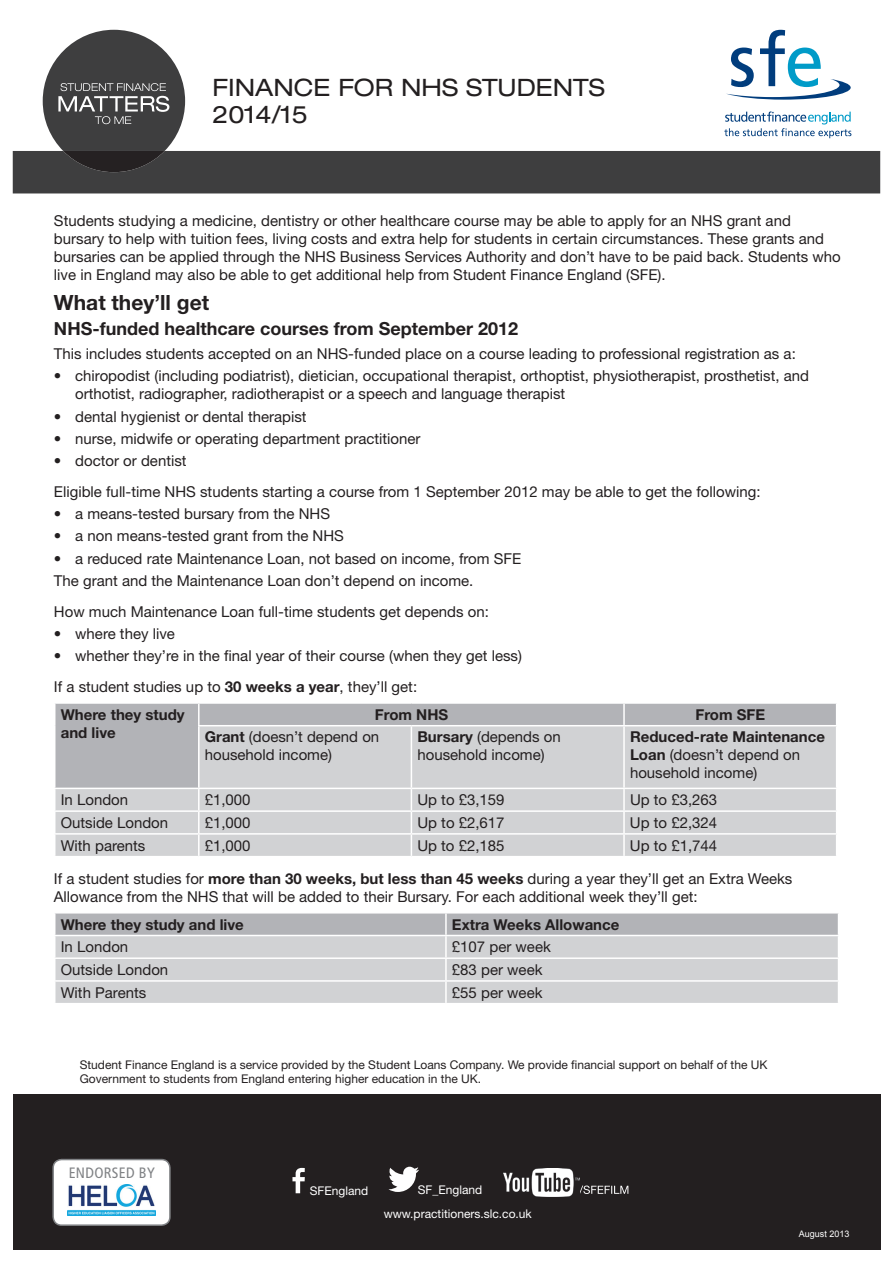
<style>
.page{position:relative;width:893px;height:1263px;background:#fff}
.page>*{position:absolute;margin:0;border:0;box-sizing:border-box;transform-origin:0 0}
.t1{font:expanded 24px/27px "Helvetica Neue LT Std";color:#231f20}
.t2{font:700 21px "Helvetica Neue LT Std";color:#231f20}
.t3{font:700 18px "Helvetica Neue LT Std";color:#231f20}
.t4{font:15px/18px "Helvetica Neue LT Std";color:#231f20}
.t5{font:700 15px/18px "Helvetica Neue LT Std";color:#231f20}
.t6{font:condensed 15px "Frutiger LT Std";letter-spacing:.02em;color:#808285}
.t7{font:12px/14.4px "Helvetica Neue LT Std";color:#231f20}
.t8{font:12px "Helvetica Neue LT Std";color:#fff}
.t9{font:9px "Arial";color:#fff}
.s1{font-weight:700}
</style>
<div class="page">
<div style="left:13px;top:1094px;width:867px;height:156px;background:#231f20"></div>
<div style="left:53px;top:1159px;width:117px;height:66px;background:#fff;border-radius:9px"></div>
<div style="left:52px;top:1159px;width:119px;height:67px;border:2px solid #808285;border-radius:9px"></div>
<img style="left:67px;top:1184px;width:88px;height:31px">
<svg style="left:292px;top:1168px;width:13px;height:25px"></svg>
<svg style="left:388px;top:1167px;width:31px;height:25px"></svg>
<svg style="left:580px;top:1185px;width:48px;height:9px"></svg>
<img style="left:503px;top:1168px;width:76px;height:28px">
<div style="left:55px;top:704px;width:781px;height:22px;background:#b2b3b7"></div>
<svg style="left:55px;top:726px;width:781px;height:130px;background:#cecfd1"></svg>
<hr style="left:198px;top:704px;width:2px;height:21px;background:#fff">
<hr style="left:623px;top:704px;width:2px;height:21px;background:#fff">
<hr style="left:198px;top:725px;width:213px;height:1px;background:#fff">
<hr style="left:198px;top:726px;width:2px;height:62px;background:#fff">
<hr style="left:411px;top:725px;width:213px;height:1px;background:#fff">
<hr style="left:411px;top:726px;width:1px;height:62px;background:#fff">
<hr style="left:624px;top:725px;width:213px;height:1px;background:#fff">
<hr style="left:623px;top:726px;width:2px;height:62px;background:#fff">
<hr style="left:54px;top:788px;width:145px;height:1px;background:#fff">
<hr style="left:199px;top:788px;width:212px;height:1px;background:#fff">
<hr style="left:198px;top:789px;width:2px;height:21px;background:#fff">
<hr style="left:411px;top:788px;width:213px;height:1px;background:#fff">
<hr style="left:624px;top:788px;width:213px;height:1px;background:#fff">
<hr style="left:623px;top:789px;width:2px;height:21px;background:#fff">
<hr style="left:54px;top:810px;width:145px;height:2px;background:#fff">
<hr style="left:199px;top:810px;width:212px;height:2px;background:#fff">
<hr style="left:198px;top:812px;width:2px;height:21px;background:#fff">
<hr style="left:411px;top:810px;width:213px;height:2px;background:#fff">
<hr style="left:624px;top:810px;width:213px;height:2px;background:#fff">
<hr style="left:623px;top:812px;width:2px;height:21px;background:#fff">
<hr style="left:54px;top:833px;width:145px;height:2px;background:#fff">
<hr style="left:199px;top:833px;width:212px;height:2px;background:#fff">
<hr style="left:198px;top:835px;width:2px;height:21px;background:#fff">
<hr style="left:411px;top:833px;width:213px;height:2px;background:#fff">
<svg style="left:411px;top:789px;width:1px;height:67px"></svg>
<hr style="left:624px;top:833px;width:213px;height:2px;background:#fff">
<hr style="left:623px;top:835px;width:2px;height:21px;background:#fff">
<svg style="left:55px;top:913px;width:784px;height:90px;background:#cccdcf"></svg>
<svg style="left:13px;top:30px;width:867px;height:163px"></svg>
<h1 class="t1" style="left:213px;top:73px;width:394px">FINANCE FOR NHS STUDENTS<br>2014/15</h1>
<p class="t4" style="left:54px;top:211px;width:788px">Students studying a medicine, dentistry or other healthcare course may be able to apply for an NHS grant and bursary to help with tuition fees, living costs and extra help for students in certain circumstances. These grants and bursaries can be applied through the NHS Business Services Authority and don’t have to be paid back. Students who live in England may also be able to get additional help from Student Finance England (SFE).</p>
<h2 class="t2" style="left:54px;top:290px;width:157px">What they’ll get</h2>
<p class="t3" style="left:54px;top:317px;width:466px">NHS-funded healthcare courses from September 2012</p>
<p class="t4" style="left:54px;top:345px;width:743px">This includes students accepted on an NHS-funded place on a course leading to professional registration as a:</p>
<p class="t4" style="left:75px;top:367px;width:735px;text-indent:-21px">• chiropodist (including podiatrist), dietician, occupational therapist, orthoptist, physiotherapist, prosthetist, and orthotist, radiographer, radiotherapist or a speech and language therapist</p>
<p class="t4" style="left:54px;top:407px;width:254px">• dental hygienist or dental therapist</p>
<p class="t4" style="left:54px;top:429px;width:368px">• nurse, midwife or operating department practitioner</p>
<p class="t4" style="left:54px;top:445px;width:708px;line-height:30.8px">• doctor or dentist<br>Eligible full-time NHS students starting a course from 1 September 2012 may be able to get the following:</p>
<p class="t4" style="left:54px;top:505px;width:278px">• a means-tested bursary from the NHS</p>
<p class="t4" style="left:54px;top:527px;width:291px">• a non means-tested grant from the NHS</p>
<p class="t4" style="left:54px;top:547px;width:469px;line-height:22.2px">• a reduced rate Maintenance Loan, not based on income, from SFE<br>The grant and the Maintenance Loan don’t depend on income.</p>
<p class="t4" style="left:54px;top:602px;width:436px">How much Maintenance Loan full-time students get depends on:</p>
<p class="t4" style="left:54px;top:624px;width:122px">• where they live</p>
<p class="t4" style="left:54px;top:640px;width:469px;line-height:30.8px">• whether they’re in the final year of their course (when they get less)<br>If a student studies up to <span class="s1">30 weeks a year</span>, they’ll get:</p>
<p class="t5" style="left:61px;top:705px;width:125px">Where they study and live</p>
<p class="t5" style="left:375px;top:705px;width:75px">From NHS</p>
<p class="t5" style="left:695px;top:705px;width:71px">From SFE</p>
<p class="t4" style="left:205px;top:728px;width:176px"><span class="s1">Grant</span> (doesn’t depend on household income)</p>
<p class="t4" style="left:417px;top:728px;width:145px"><span class="s1">Bursary</span> (depends on household income)</p>
<p class="t4" style="left:630px;top:728px;width:196px"><span class="s1">Reduced-rate Maintenance<br>Loan</span> (doesn’t depend on household income)</p>
<p class="t4" style="left:61px;top:790px;width:69px">In London</p>
<p class="t4" style="left:205px;top:790px;width:47px">£1,000</p>
<p class="t4" style="left:417px;top:790px;width:89px">Up to £3,159</p>
<p class="t4" style="left:630px;top:790px;width:89px">Up to £3,263</p>
<p class="t4" style="left:61px;top:813px;width:109px">Outside London</p>
<p class="t4" style="left:205px;top:813px;width:47px">£1,000</p>
<p class="t4" style="left:417px;top:813px;width:89px">Up to £2,617</p>
<p class="t4" style="left:630px;top:813px;width:89px">Up to £2,324</p>
<p class="t4" style="left:61px;top:836px;width:86px">With parents</p>
<p class="t4" style="left:205px;top:836px;width:47px">£1,000</p>
<p class="t4" style="left:417px;top:836px;width:89px">Up to £2,185</p>
<p class="t4" style="left:630px;top:836px;width:89px">Up to £1,744</p>
<p class="t4" style="left:54px;top:869px;width:740px">If a student studies for <span class="s1">more than 30 weeks, but less than 45 weeks</span> during a year they’ll get an Extra Weeks<br>Allowance from the NHS that will be added to their Bursary. For each additional week they’ll get:</p>
<p class="t5" style="left:61px;top:915px;width:185px">Where they study and live</p>
<p class="t5" style="left:452px;top:915px;width:169px">Extra Weeks Allowance</p>
<p class="t4" style="left:61px;top:938px;width:69px">In London</p>
<p class="t4" style="left:452px;top:938px;width:100px">£107 per week</p>
<p class="t4" style="left:61px;top:960px;width:109px">Outside London</p>
<p class="t4" style="left:452px;top:960px;width:92px">£83 per week</p>
<p class="t4" style="left:61px;top:983px;width:87px">With Parents</p>
<p class="t4" style="left:452px;top:983px;width:92px">£55 per week</p>
<p class="t7" style="left:80px;top:1057px;width:689px">Student Finance England is a service provided by the Student Loans Company. We provide nancial support on behalf of the UK<br>Government to students from England entering higher education in the UK.</p>
<p class="t6" style="left:69px;top:1164px;width:88px">ENDORSED BY</p>
<p class="t8" style="left:310px;top:1183px;width:60px">SFEngland</p>
<p class="t8" style="left:418px;top:1183px;width:66px">SF_England</p>
<p class="t8" style="left:384px;top:1207px;width:150px">www.practitioners.slc.co.uk</p>
<p class="t9" style="left:799px;top:1228px;width:52px">August 2013</p>
</div>
